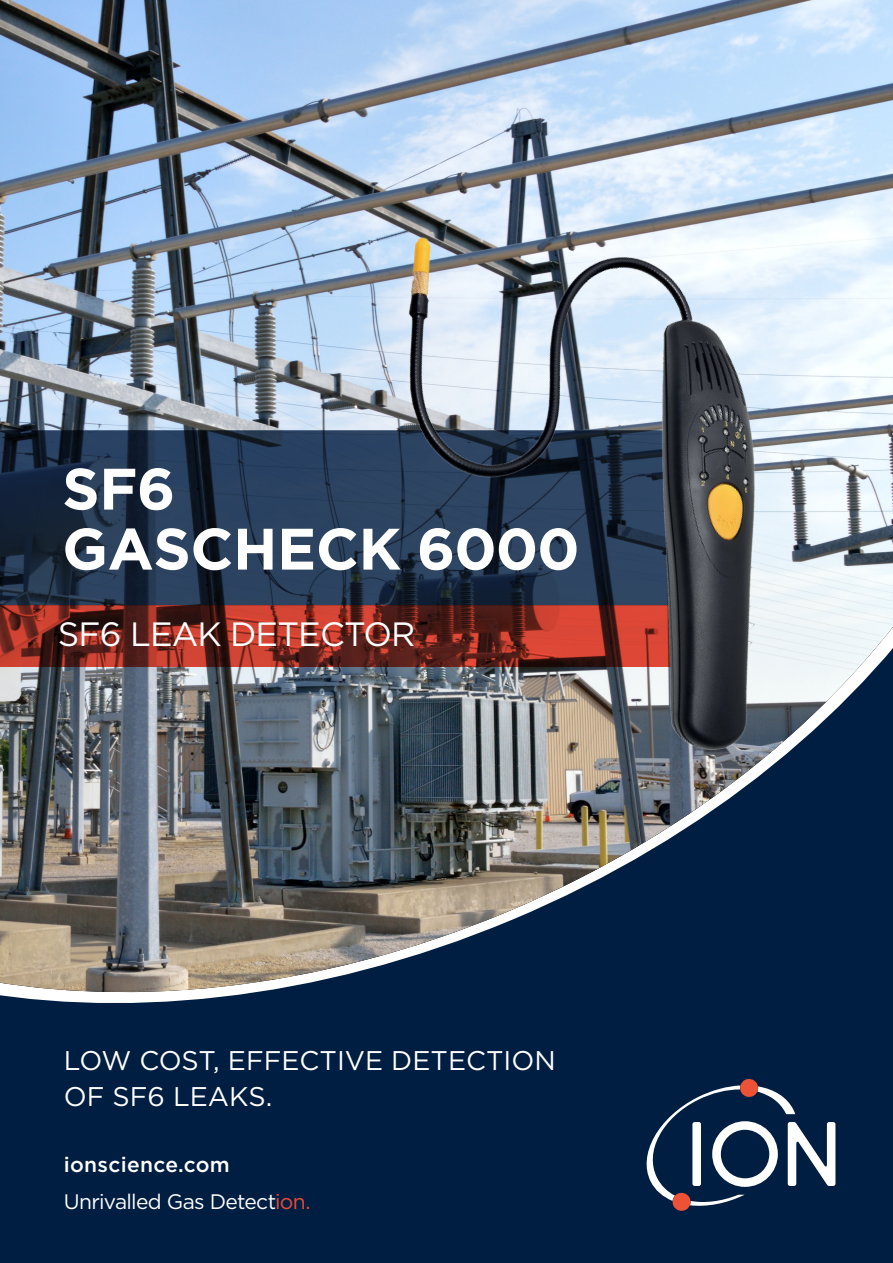
<style>
.page{position:relative;width:893px;height:1263px;background:#001e41}
.page>*{position:absolute;margin:0;border:0;box-sizing:border-box;transform-origin:0 0}
.t1{font:700 58.35px/60px "Gotham";letter-spacing:-.005em;color:#fff}
.t2{font:33.6px "Gotham";letter-spacing:-.025em;color:#fff}
.t3{font:27px "Gotham";color:#fff}
.t4{font:21px "Gotham";letter-spacing:-.035em;color:#fff}
.t5{font:500 21px "Gotham";letter-spacing:.015em;color:#fff}
.s1{color:#ed4b38}
</style>
<div class="page">
<img style="left:0;top:0;width:893px;height:1003px">
<svg style="left:646px;top:1078px;width:189px;height:133px"></svg>
<svg style="left:0;top:430px;width:321px;height:175px;fill:#28415e"></svg>
<svg style="left:0;top:605px;width:321px;height:62px"></svg>
<img style="left:321px;top:115px;width:572px;height:711px">
<p class="t1" style="left:62px;top:457px;width:519px">SF6<br>GASCHECK 6000</p>
<p class="t2" style="left:58px;top:613px;width:359px">SF6 LEAK DETECTOR</p>
<p class="t3" style="left:64px;top:1043px;width:493px">LOW COST, EFFECTIVE DETECTION</p>
<p class="t3" style="left:64px;top:1079px;width:210px">OF SF6 LEAKS.</p>
<p class="t5" style="left:64px;top:1151px;width:167px">ionscience.com</p>
<p class="t4" style="left:64px;top:1188px;width:248px">Unrivalled Gas Detect<span class="s1">ion.</span></p>
</div>
